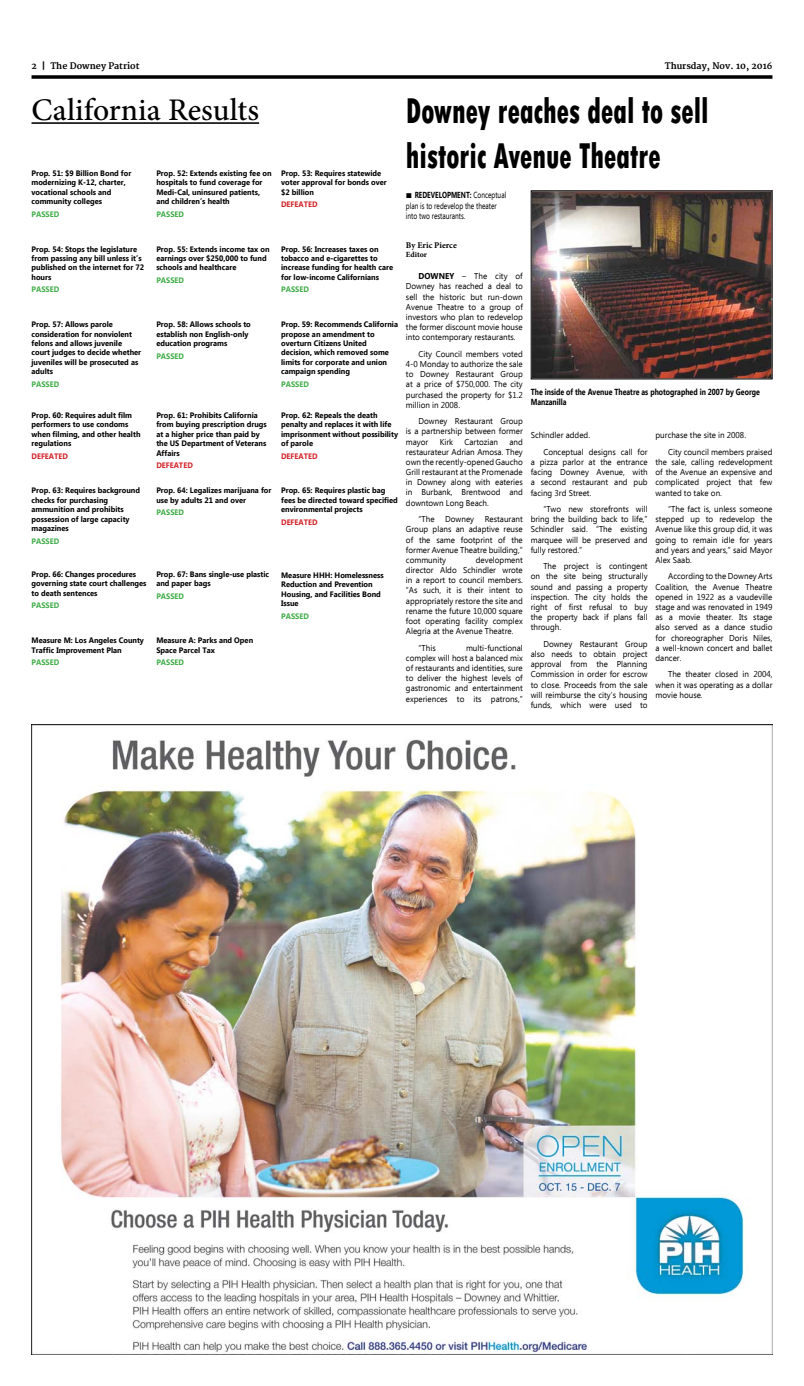
<style>
.page{position:relative;width:804px;height:1386px;background:#fff}
.page>*{position:absolute;margin:0;border:0;box-sizing:border-box;transform-origin:0 0}
.t1{font:800 condensed 37.62px/45.1px "Tw Cen";color:#000;scale:.77 1}
.t2{font:500 31.5px "Minion Pro";color:#000}
.t3{font:8.75px/10.5px "Ebrima";color:#000;scale:.75 1}
.t4{font:700 8.75px/10.5px "Ebrima";color:#000;scale:.8 1}
.t5{font:700 8.75px "Merriweather";color:#000}
.t6{font:700 8.75px "Minion Pro";color:#000}
.t7{font:8.49px/10.2px "Ebrima";color:#000;text-align:justify;scale:.95 1}
.t8{font:700 7.88px/9.5px "Ebrima";color:#000;scale:.95 1}
.t9{font:700 7.88px "Ebrima";color:#41ad49;scale:.95 1}
.t10{font:700 7.88px "Ebrima";color:#d2232a;scale:.95 1}
.t11{font:700 7.88px "Minion Pro";letter-spacing:-.005em;color:#000}
.s1{font-family:"Times New Roman";font-size:10.5px}
.s2{font-weight:700}
</style>
<div class="page">
<svg style="left:32px;top:75px;width:740px;height:4px;background:#1f1f1f"></svg>
<img style="left:32px;top:724px;width:740px;height:630px">
<hr style="left:32px;top:122px;width:227px;height:2px;background:#000">
<img style="left:532px;top:192px;width:238px;height:185px">
<div style="left:530px;top:190px;width:242px;height:189px;border:1px solid #000"></div>
<p class="t5" style="left:32px;top:61px;width:110px">2 | The Downey Patriot</p>
<p class="t5" style="left:664px;top:61px;width:109px">Thursday, Nov. 10, 2016</p>
<p class="t2" style="left:32px;top:89px;width:229px">California Results</p>
<p class="t1" style="left:406px;top:88px;width:394px">Downey reaches deal to sell historic Avenue Theatre</p>
<p class="t8" style="left:32px;top:169px;width:106px">Prop. 51: $9 Billion Bond for modernizing K-12, charter, vocational schools and community colleges</p>
<p class="t9" style="left:32px;top:208px;width:11px">Passed</p>
<p class="t8" style="left:32px;top:244px;width:120px">Prop. 54: Stops the legislature from passing any bill unless it’s published on the internet for 72 hours</p>
<p class="t9" style="left:32px;top:284px;width:11px">Passed</p>
<p class="t8" style="left:156px;top:169px;width:123px">Prop. 52: Extends existing fee on hospitals to fund coverage for<br>Medi-Cal, uninsured patients, and children’s health</p>
<p class="t9" style="left:156px;top:208px;width:11px">Passed</p>
<p class="t8" style="left:281px;top:169px;width:113px">Prop. 53: Requires statewide voter approval for bonds over $2 billion</p>
<p class="t10" style="left:281px;top:199px;width:40px">DEFEATED</p>
<p class="t3" style="left:406px;top:191px;width:135px"><span class="s1">■</span> <span class="s2">REDEVELOPMENT:</span> Conceptual plan is to redevelop the theater into two restaurants.</p>
<p class="t6" style="left:406px;top:239px;width:52px">By Eric Pierce</p>
<p class="t11" style="left:406px;top:249px;width:23px">Editor</p>
<p class="t8" style="left:156px;top:244px;width:121px">Prop. 55: Extends income tax on earnings over $250,000 to fund schools and healthcare</p>
<p class="t9" style="left:156px;top:274px;width:11px">Passed</p>
<p class="t8" style="left:281px;top:244px;width:119px">Prop. 56: Increases taxes on tobacco and e-cigarettes to increase funding for health care for low-income Californians</p>
<p class="t9" style="left:281px;top:284px;width:11px">Passed</p>
<p class="t8" style="left:281px;top:320px;width:124px">Prop. 59: Recommends California propose an amendment to overturn Citizens United decision, which removed some limits for corporate and union campaign spending</p>
<p class="t9" style="left:281px;top:378px;width:11px">Passed</p>
<p class="t7" style="left:406px;top:272px;width:124px;text-indent:13px"><span class="s2">DOWNEY</span> – The city of Downey has reached a deal to sell the historic but run-down Avenue Theatre to a group of investors who plan to redevelop the former discount movie house into contemporary restaurants.</p>
<p class="t7" style="left:406px;top:349px;width:124px;text-indent:13px">City Council members voted 4-0 Monday to authorize the sale to Downey Restaurant Group at a price of $750,000. The city purchased the property for $1.2 million in 2008.</p>
<p class="t7" style="left:406px;top:417px;width:124px;text-indent:13px">Downey Restaurant Group is a partnership between former mayor</p>
<p class="t8" style="left:32px;top:320px;width:117px">Prop. 57: Allows parole consideration for nonviolent felons and allows juvenile court judges to decide whether juveniles will be prosecuted as adults</p>
<p class="t9" style="left:32px;top:378px;width:11px">Passed</p>
<p class="t8" style="left:156px;top:320px;width:101px">Prop. 58: Allows schools to establish non English-only education programs</p>
<p class="t9" style="left:156px;top:350px;width:11px">Passed</p>
<p class="t4" style="left:530px;top:387px;width:288px">The inside of the Avenue Theatre as photographed in 2007 by George<br>Manzanilla</p>
<p class="t7" style="left:543px;top:428px;width:111px;line-height:16.4px;text-indent:-13px">Schindler added.<br>Conceptual designs call for</p>
<p class="t7" style="left:530px;top:458px;width:124px">a pizza parlor at the entrance facing Downey Avenue, with a second restaurant and pub facing 3rd Street.</p>
<p class="t7" style="left:530px;top:505px;width:124px;text-indent:13px">“Two new storefronts will bring the building back to life,” Schindler said. “The existing marquee will be preserved and fully restored.”</p>
<p class="t7" style="left:530px;top:562px;width:124px;text-indent:13px">The project is contingent on the site being structurally sound and passing a property inspection. The city holds the right of first refusal to buy the property back if plans fall through.</p>
<p class="t7" style="left:530px;top:639px;width:124px;text-indent:13px">Downey Restaurant Group also needs to obtain project approval from the Planning Commission in order for escrow to close. Proceeds from the sale will reimburse the city’s housing funds, which were used to</p>
<p class="t8" style="left:32px;top:411px;width:116px">Prop. 60: Requires adult film performers to use condoms when filming, and other health regulations</p>
<p class="t10" style="left:32px;top:450px;width:40px">DEFEATED</p>
<p class="t8" style="left:156px;top:411px;width:118px">Prop. 61: Prohibits California from buying prescription drugs at a higher price than paid by the US Department of Veterans<br>Affairs</p>
<p class="t10" style="left:156px;top:460px;width:40px">DEFEATED</p>
<p class="t8" style="left:281px;top:411px;width:124px">Prop. 62: Repeals the death penalty and replaces it with life imprisonment without possibility of parole</p>
<p class="t10" style="left:281px;top:450px;width:40px">DEFEATED</p>
<p class="t7" style="left:668px;top:428px;width:111px;line-height:16.4px;text-indent:-13px">purchase the site in 2008.<br>City council members praised</p>
<p class="t7" style="left:655px;top:457px;width:124px">the sale, calling redevelopment of the Avenue an expensive and complicated project that few wanted to take on.</p>
<p class="t7" style="left:655px;top:505px;width:124px;text-indent:13px">“The fact is, unless someone stepped up to redevelop the Avenue like this group did, it was going to remain idle for years and years and years,” said Mayor Alex Saab.</p>
<p class="t7" style="left:655px;top:572px;width:124px;text-indent:13px">According to the Downey Arts Coalition, the Avenue Theatre opened in 1922 as a vaudeville stage and was renovated in 1949 as a movie theater. Its stage also served as a dance studio for choreographer Doris Niles, a well-known concert and ballet dancer.</p>
<p class="t7" style="left:655px;top:670px;width:124px;text-indent:13px">The theater closed in 2004, when it was operating as a dollar movie house.</p>
<p class="t7" style="left:406px;top:437px;width:124px;text-indent:103px">and restaurateur Adrian Amosa. They own the recently-opened Gaucho Grill restaurant at the Promenade in Downey along with eateries in Burbank, Brentwood and downtown Long Beach.</p>
<p class="t7" style="left:418px;top:515px;width:18px">“The</p>
<p class="t7" style="left:445px;top:515px;width:32px">Downey</p>
<p class="t7" style="left:439px;top:437px;width:16px">Kirk</p>
<p class="t7" style="left:464px;top:437px;width:37px">Cartozian</p>
<p class="t8" style="left:156px;top:486px;width:123px">Prop. 64: Legalizes marijuana for use by adults 21 and over</p>
<p class="t9" style="left:156px;top:507px;width:11px">Passed</p>
<p class="t8" style="left:32px;top:486px;width:116px">Prop. 63: Requires background checks for purchasing ammunition and prohibits possession of large capacity magazines</p>
<p class="t9" style="left:32px;top:535px;width:11px">Passed</p>
<p class="t8" style="left:281px;top:486px;width:124px">Prop. 65: Requires plastic bag fees be directed toward specified environmental projects</p>
<p class="t10" style="left:281px;top:516px;width:40px">DEFEATED</p>
<p class="t7" style="left:406px;top:515px;width:124px;text-indent:79px">Restaurant Group plans an adaptive reuse of the same footprint of the former Avenue Theatre building,” community</p>
<p class="t7" style="left:406px;top:555px;width:124px;text-indent:70px">development director Aldo Schindler wrote in a report to council members. “As such, it is their intent to appropriately restore the site and rename the future 10,000 square foot operating facility complex Alegria at the Avenue Theatre.</p>
<p class="t7" style="left:418px;top:643px;width:20px">“This</p>
<p class="t8" style="left:32px;top:569px;width:123px">Prop. 66: Changes procedures governing state court challenges to death sentences</p>
<p class="t9" style="left:32px;top:599px;width:11px">Passed</p>
<p class="t8" style="left:156px;top:569px;width:120px">Prop. 67: Bans single-use plastic and paper bags</p>
<p class="t9" style="left:156px;top:590px;width:11px">Passed</p>
<p class="t8" style="left:281px;top:571px;width:109px">Measure HHH: Homelessness<br>Reduction and Prevention<br>Housing, and Facilities Bond<br>Issue</p>
<p class="t9" style="left:281px;top:610px;width:11px">Passed</p>
<p class="t8" style="left:32px;top:636px;width:120px">Measure M: Los Angeles County<br>Traffic Improvement Plan</p>
<p class="t9" style="left:32px;top:657px;width:11px">Passed</p>
<p class="t8" style="left:156px;top:636px;width:103px">Measure A: Parks and Open<br>Space Parcel Tax</p>
<p class="t9" style="left:156px;top:657px;width:11px">Passed</p>
<p class="t7" style="left:406px;top:643px;width:124px;text-indent:60px">multi-functional complex will host a balanced mix of restaurants and identities, sure to deliver the highest levels of gastronomic and entertainment experiences to its patrons,”</p>
</div>
